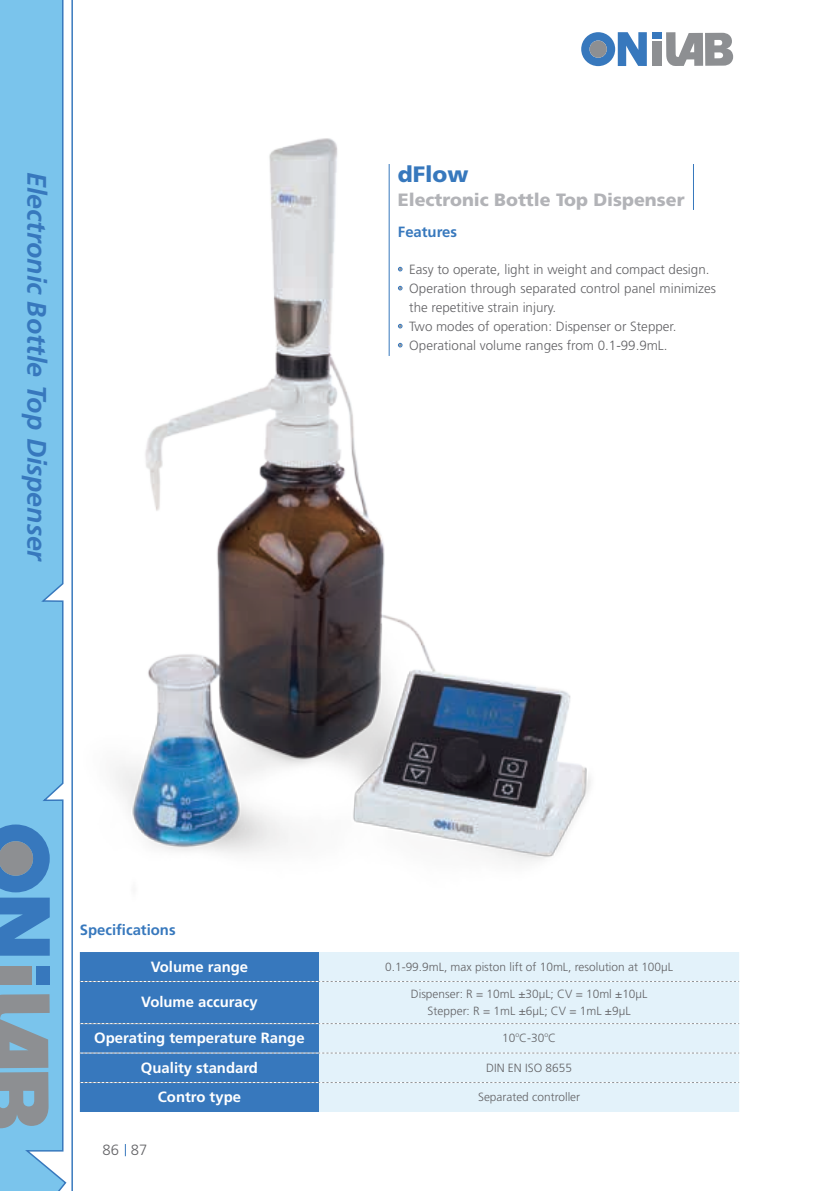
<style>
.page{position:relative;width:823px;height:1191px;background:#fff}
.page>*{position:absolute;margin:0;border:0;box-sizing:border-box;transform-origin:0 0}
.t1{font:italic 700 26.8px "Frutiger LT Std";color:#3778bd}
.t2{font:900 22.2px "Frutiger LT Std";color:#3778bd}
.t3{font:900 17.8px "Frutiger LT Std";color:#b2b3b7}
.t4{font:700 14.8px "Frutiger LT Std";color:#fff}
.t5{font:700 14.8px "Frutiger LT Std";color:#3778bd}
.t6{font:300 14.8px "Frutiger LT Std";color:#636366}
.t7{font:300 13.4px/19px "Frutiger LT Std";color:#636366}
.t8{font:300 11.8px/17.2px "Frutiger LT Std";color:#636366;text-align:center}
.t9{font:300 7px "Frutiger LT Std";color:#636366}
</style>
<div class="page">
<img style="left:79px;top:138px;width:512px;height:829px">
<svg style="left:0;top:0;width:67px;height:1191px;background:#81c6eb"></svg>
<hr style="left:71px;top:0;width:2px;height:1191px;background:#3778bd">
<svg style="left:125px;top:1144px;width:1px;height:12px"></svg>
<svg style="left:0;top:824px;width:50px;height:131px;background:#518bc0"></svg>
<div style="left:0;top:966px;width:31px;height:18px;background:#8d8f92"></div>
<div style="left:36px;top:966px;width:13px;height:18px;background:#3778bd"></div>
<svg style="left:0;top:994px;width:50px;height:134px;background:#879daa"></svg>
<svg style="left:581px;top:32px;width:65px;height:34px"></svg>
<div style="left:651px;top:41px;width:10px;height:25px;background:#8d8f92"></div>
<div style="left:651px;top:33px;width:10px;height:6px;background:#3778bd"></div>
<svg style="left:666px;top:32px;width:66px;height:34px"></svg>
<svg style="left:80px;top:952px;width:658px;height:160px;background:#a5c5e3"></svg>
<svg style="left:397px;top:267px;width:5px;height:4px"></svg>
<svg style="left:397px;top:286px;width:5px;height:4px"></svg>
<svg style="left:397px;top:324px;width:5px;height:4px"></svg>
<svg style="left:397px;top:343px;width:5px;height:4px"></svg>
<hr style="left:388px;top:164px;width:1px;height:192px;background:#3778bd">
<hr style="left:692px;top:164px;width:1px;height:46px;background:#3778bd">
<h1 class="t1" style="left:53px;top:172px;width:391px;rotate:90deg">Electronic Bottle Top Dispenser</h1>
<h2 class="t2" style="left:397px;top:161px;width:72px">dFlow</h2>
<h3 class="t3" style="left:397px;top:188px;width:288px">Electronic Bottle Top Dispenser</h3>
<p class="t5" style="left:397px;top:223px;width:61px">Features</p>
<p class="t7" style="left:409px;top:260px;width:308px">Easy to operate, light in weight and compact design.<br>Operation through separated control panel minimizes the repetitive strain injury.<br>Two modes of operation: Dispenser or Stepper.<br>Operational volume ranges from 0.1-99.9mL.</p>
<p class="t5" style="left:80px;top:921px;width:97px">Specifications</p>
<p class="t4" style="left:151px;top:957px;width:99px">Volume range</p>
<p class="t8" style="left:385px;top:958px;width:289px">0.1-99.9mL, max piston lift of 10mL, resolution at 100μL</p>
<p class="t4" style="left:141px;top:993px;width:118px">Volume accuracy</p>
<p class="t8" style="left:410px;top:985px;width:238px">Dispenser: R = 10mL ±30μL; CV = 10ml ±10μL<br>Stepper: R = 1mL ±6μL; CV = 1mL ±9μL</p>
<p class="t4" style="left:94px;top:1029px;width:212px">Operating temperature Range</p>
<p class="t8" style="left:502px;top:1029px;width:55px">10 C-30 C</p>
<p class="t9" style="left:515px;top:1030px;width:5px">o</p>
<p class="t9" style="left:544px;top:1030px;width:5px">o</p>
<p class="t4" style="left:141px;top:1058px;width:118px">Quality standard</p>
<p class="t8" style="left:486px;top:1059px;width:87px">DIN EN ISO 8655</p>
<p class="t4" style="left:158px;top:1088px;width:85px">Contro type</p>
<p class="t8" style="left:478px;top:1088px;width:104px">Separated controller</p>
<p class="t6" style="left:103px;top:1141px;width:46px">86 87</p>
</div>
